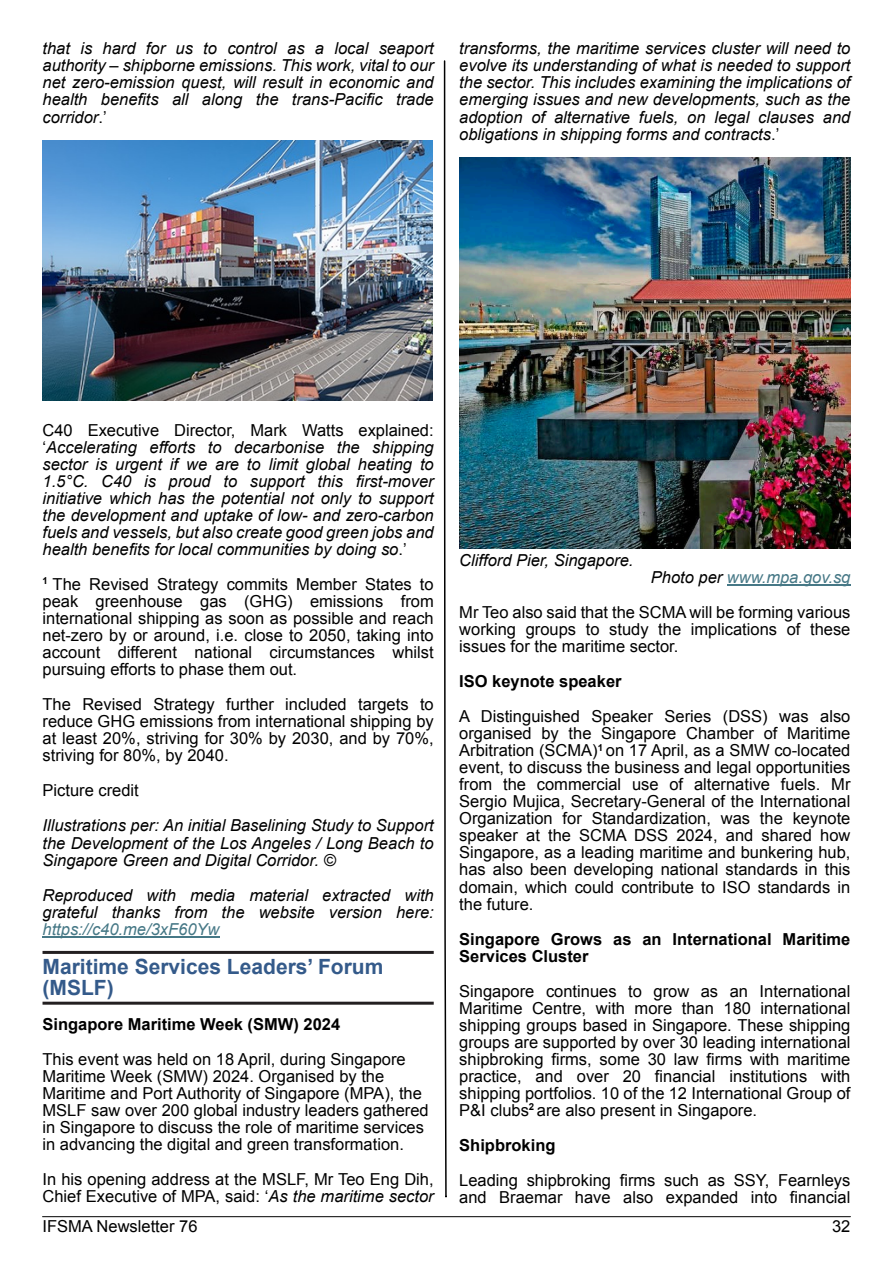
<style>
.page{position:relative;width:893px;height:1263px;background:#fff}
.page>*{position:absolute;margin:0;border:0;box-sizing:border-box;transform-origin:0 0}
.t1{font:700 21px/21px "Arial";color:#345a8a}
.t2{font:16.5px/17.1px "Arial";color:#000;text-align:justify}
.t3{font:italic 16.5px/17.1px "Arial";color:#000;text-align:justify}
.t4{font:700 16.5px/17.1px "Arial";color:#000}
.t5{font:italic 16.5px "Arial";color:#467886}
.s1{font-style:normal}
.s2{font-style:italic}
.s3{font-style:italic;color:#467886}
</style>
<div class="page">
<svg style="left:443px;top:60px;width:4px;height:1138px"></svg>
<hr style="left:43px;top:951px;width:391px;height:3px;background:#231f20">
<hr style="left:43px;top:1002px;width:391px;height:3px;background:#231f20">
<hr style="left:43px;top:936px;width:177px;height:2px;background:#467886">
<hr style="left:727px;top:585px;width:123px;height:1px;background:#467886">
<img style="left:43px;top:140px;width:390px;height:261px">
<img style="left:459px;top:158px;width:391px;height:391px">
<hr style="left:43px;top:1216px;width:807px;height:1px;background:#000">
<p class="t3" style="left:43px;top:41px;width:393px">that is hard for us to control as a local seaport authority – shipborne emissions. This work, vital to our net zero-emission quest, will result in economic and health benefits all along the trans-Pacific trade corridor<span class="s1">.’</span></p>
<p class="t3" style="left:459px;top:41px;width:393px">transforms, the maritime services cluster will need to evolve its understanding of what is needed to support the sector. This includes examining the implications of emerging issues and new developments, such as the adoption of alternative fuels, on legal clauses and obligations in shipping forms and contracts<span class="s1">.’</span></p>
<p class="t3" style="left:43px;top:423px;width:393px"><span class="s1">C40 Executive Director, Mark Watts explained: ‘</span>Accelerating efforts to decarbonise the shipping sector is urgent if we are to limit global heating to 1.5°C. C40 is proud to support this first-mover initiative which has the potential not only to support the development and uptake of low- and zero-carbon fuels and vessels, but also create good green jobs and health benefits for local communities by doing so<span class="s1">.’</span></p>
<p class="t2" style="left:43px;top:577px;width:393px"><sup>1</sup> The Revised Strategy commits Member States to peak greenhouse gas (GHG) emissions from international shipping as soon as possible and reach net-zero by or around, i.e. close to 2050, taking into account different national circumstances whilst pursuing efforts to phase them out.</p>
<p class="t2" style="left:43px;top:697px;width:393px">The Revised Strategy further included targets to reduce GHG emissions from international shipping by at least 20%, striving for 30% by 2030, and by 70%, striving for 80%, by 2040.</p>
<p class="t2" style="left:43px;top:783px;width:98px">Picture credit</p>
<p class="t3" style="left:43px;top:819px;width:393px">Illustrations per: An initial Baselining Study to Support the Development of the Los Angeles / Long Beach to Singapore Green and Digital Corridor. ©</p>
<p class="t3" style="left:43px;top:888px;width:393px">Reproduced with media material extracted with grateful thanks from the website version here:</p>
<p class="t5" style="left:43px;top:923px;width:178px">https://c40.me/3xF60Yw</p>
<p class="t1" style="left:43px;top:958px;width:342px">Maritime Services Leaders’ Forum (MSLF)</p>
<p class="t4" style="left:43px;top:1017px;width:299px">Singapore Maritime Week (SMW) 2024</p>
<p class="t2" style="left:43px;top:1052px;width:388px;text-align:left">This event was held on 18 April, during Singapore Maritime Week (SMW) 2024. Organised by the Maritime and Port Authority of Singapore (MPA), the MSLF saw over 200 global industry leaders gathered in Singapore to discuss the role of maritime services in advancing the digital and green transformation.</p>
<p class="t2" style="left:43px;top:1172px;width:393px">In his opening address at the MSLF, Mr Teo Eng Dih,<br>Chief Executive of MPA, said: ‘<span class="s2">As the maritime sector</span></p>
<p class="t3" style="left:459px;top:553px;width:176px">Clifford Pier, Singapore.</p>
<p class="t2" style="left:459px;top:561px;width:393px;line-height:35.1px;text-align:right"><span class="s2">Photo per</span> <span class="s3">www.mpa.gov.sg<br></span>Mr Teo also said that the SCMA will be forming various</p>
<p class="t2" style="left:459px;top:622px;width:393px">working groups to study the implications of these issues for the maritime sector.</p>
<p class="t4" style="left:459px;top:674px;width:164px">ISO keynote speaker</p>
<p class="t2" style="left:459px;top:709px;width:393px">A Distinguished Speaker Series (DSS) was also organised by the Singapore Chamber of Maritime Arbitration (SCMA)<sup>1</sup> on 17 April, as a SMW co-located event, to discuss the business and legal opportunities from the commercial use of alternative fuels. Mr Sergio Mujica, Secretary-General of the International Organization for Standardization, was the keynote speaker at the SCMA DSS 2024, and shared how Singapore, as a leading maritime and bunkering hub, has also been developing national standards in this domain, which could contribute to ISO standards in the future.</p>
<p class="t4" style="left:459px;top:932px;width:393px">Singapore Grows as an International Maritime<br>Services Cluster</p>
<p class="t2" style="left:459px;top:984px;width:393px">Singapore continues to grow as an International Maritime Centre, with more than 180 international shipping groups based in Singapore. These shipping groups are supported by over 30 leading international shipbroking firms, some 30 law firms with maritime practice, and over 20 financial institutions with shipping portfolios. 10 of the 12 International Group of P&amp;I clubs<sup>2</sup> are also present in Singapore.</p>
<p class="t4" style="left:459px;top:1138px;width:98px">Shipbroking</p>
<p class="t2" style="left:459px;top:1173px;width:393px">Leading shipbroking firms such as SSY, Fearnleys and Braemar have also expanded into financial</p>
<p class="t2" style="left:43px;top:1219px;width:156px">IFSMA Newsletter 76</p>
<p class="t2" style="left:832px;top:1219px;width:20px">32</p>
</div>
